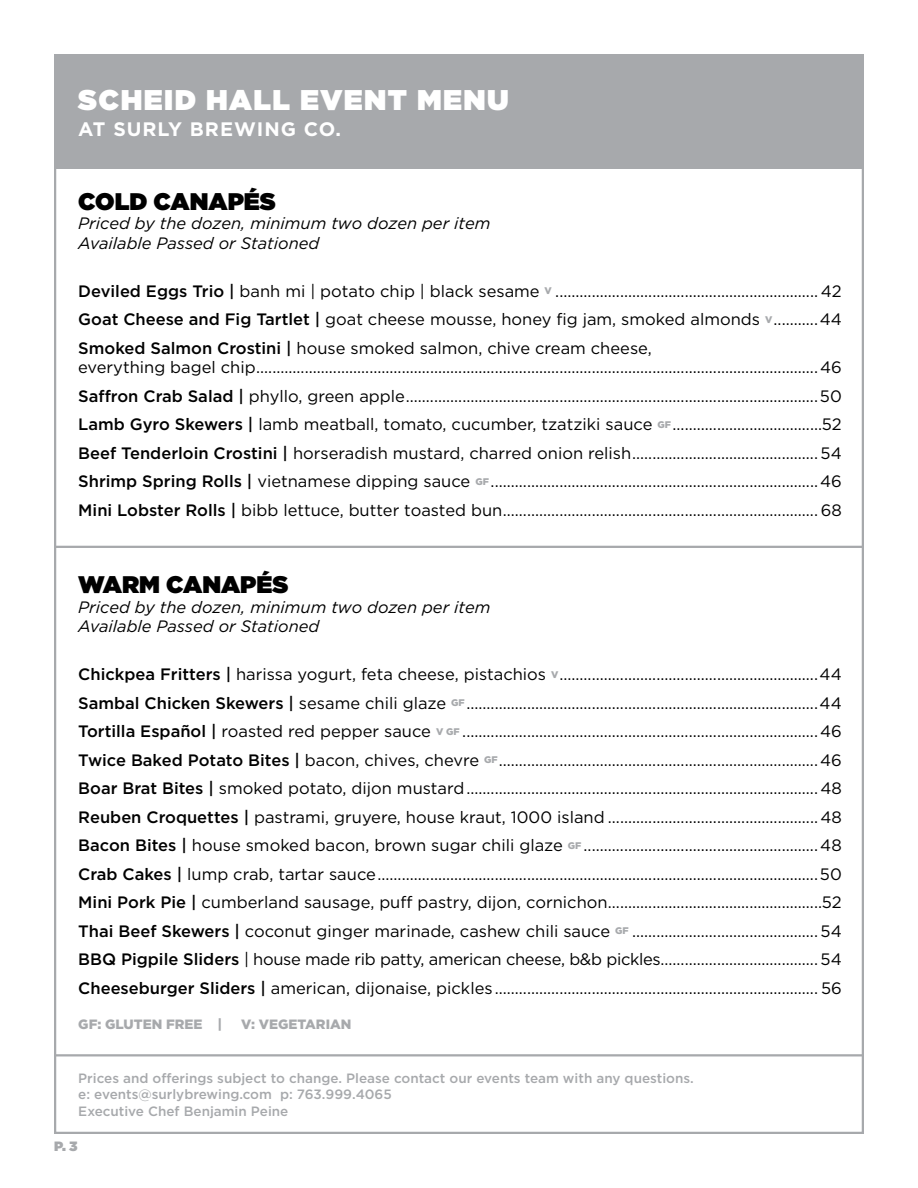
<style>
.page{position:relative;width:918px;height:1188px;background:#fff}
.page>*{position:absolute;margin:0;border:0;box-sizing:border-box;transform-origin:0 0}
.t1{font:900 28.5px "Gotham HTF";letter-spacing:.05em;color:#fff}
.t2{font:900 24px "Gotham HTF";color:#000}
.t3{font:700 19.5px "Gotham HTF";letter-spacing:.05em;color:#fff}
.t4{font:16.5px/28.5px "Gotham HTF";color:#000;text-align:justify}
.t5{font:italic 16.5px/19.5px "Gotham HTF";color:#000}
.t6{font:500 13.5px/16.2px "Gotham HTF";color:#a7a9ac}
.t7{font:900 13.5px "Gotham HTF";color:#a7a9ac}
.t8{font:900 13.5px "Gotham HTF";color:#a7a9ac}
.s1{font-weight:500}
</style>
<div class="page">
<hr style="left:55px;top:1054px;width:808px;height:2px;background:#a7a9ac">
<hr style="left:54px;top:546px;width:810px;height:2px;background:#a7a9ac">
<div style="left:55px;top:55px;width:808px;height:114px;background:#a7a9ac"></div>
<h1 class="t1" style="left:78px;top:83px;width:432px">SCHEID HALL EVENT MENU</h1>
<p class="t3" style="left:78px;top:118px;width:264px">AT SURLY BREWING CO.</p>
<h2 class="t2" style="left:78px;top:187px;width:199px">COLD CANAPÉS</h2>
<p class="t5" style="left:78px;top:214px;width:414px">Priced by the dozen, minimum two dozen per item<br>Available Passed or Stationed</p>
<p class="t4" style="left:78px;top:276px;width:765px"><span class="s1">Deviled Eggs Trio |</span> banh mi | potato chip | black sesame <sup>V</sup> ................................................................. 42<br><span class="s1">Goat Cheese and Fig Tartlet |</span> goat cheese mousse, honey fig jam, smoked almonds <sup>V</sup>...........44<br><span class="s1">Smoked Salmon Crostini |</span> house smoked salmon, chive cream cheese,</p>
<p class="t4" style="left:78px;top:353px;width:765px">everything bagel chip...........................................................................................................................................46<br><span class="s1">Saffron Crab Salad |</span> phyllo, green apple......................................................................................................50<br><span class="s1">Lamb Gyro Skewers |</span> lamb meatball, tomato, cucumber, tzatziki sauce <sup>GF</sup> .....................................52<br><span class="s1">Beef Tenderloin Crostini |</span> horseradish mustard, charred onion relish.............................................. 54<br><span class="s1">Shrimp Spring Rolls |</span> vietnamese dipping sauce <sup>GF</sup> .................................................................................46<br><span class="s1">Mini Lobster Rolls |</span> bibb lettuce, butter toasted bun.............................................................................. 68</p>
<h2 class="t2" style="left:78px;top:571px;width:212px">WARM CANAPÉS</h2>
<p class="t5" style="left:78px;top:597px;width:414px">Priced by the dozen, minimum two dozen per item<br>Available Passed or Stationed</p>
<p class="t4" style="left:78px;top:660px;width:765px"><span class="s1">Chickpea Fritters |</span> harissa yogurt, feta cheese, pistachios <sup>V</sup>................................................................44<br><span class="s1">Sambal Chicken Skewers |</span> sesame chili glaze <sup>GF</sup> .......................................................................................44<br><span class="s1">Tortilla Español |</span> roasted red pepper sauce <sup>V</sup> <sup>GF</sup> ........................................................................................46<br><span class="s1">Twice Baked Potato Bites |</span> bacon, chives, chevre <sup>GF</sup>...............................................................................46<br><span class="s1">Boar Brat Bites |</span> smoked potato, dijon mustard.......................................................................................48<br><span class="s1">Reuben Croquettes |</span> pastrami, gruyere, house kraut, 1000 island ....................................................48<br><span class="s1">Bacon Bites |</span> house smoked bacon, brown sugar chili glaze <sup>GF</sup> ..........................................................48<br><span class="s1">Crab Cakes |</span> lump crab, tartar sauce.............................................................................................................50<br><span class="s1">Mini Pork Pie |</span> cumberland sausage, puff pastry, dijon, cornichon.....................................................52<br><span class="s1">Thai Beef Skewers |</span> coconut ginger marinade, cashew chili sauce <sup>GF</sup> .............................................. 54<br><span class="s1">BBQ Pigpile Sliders</span> | house made rib patty, american cheese, b&amp;b pickles....................................... 54<br><span class="s1">Cheeseburger Sliders |</span> american, dijonaise, pickles................................................................................ 56</p>
<p class="t7" style="left:78px;top:1017px;width:145px">GF: GLUTEN FREE |</p>
<p class="t7" style="left:241px;top:1017px;width:112px">V: VEGETARIAN</p>
<p class="t6" style="left:78px;top:1070px;width:617px">Prices and offerings subject to change. Please contact our events team with any questions. e: events@surlybrewing.com p: 763.999.4065<br>Executive Chef Benjamin Peine</p>
<p class="t8" style="left:54px;top:1138px;width:25px">P. 3</p>
</div>
